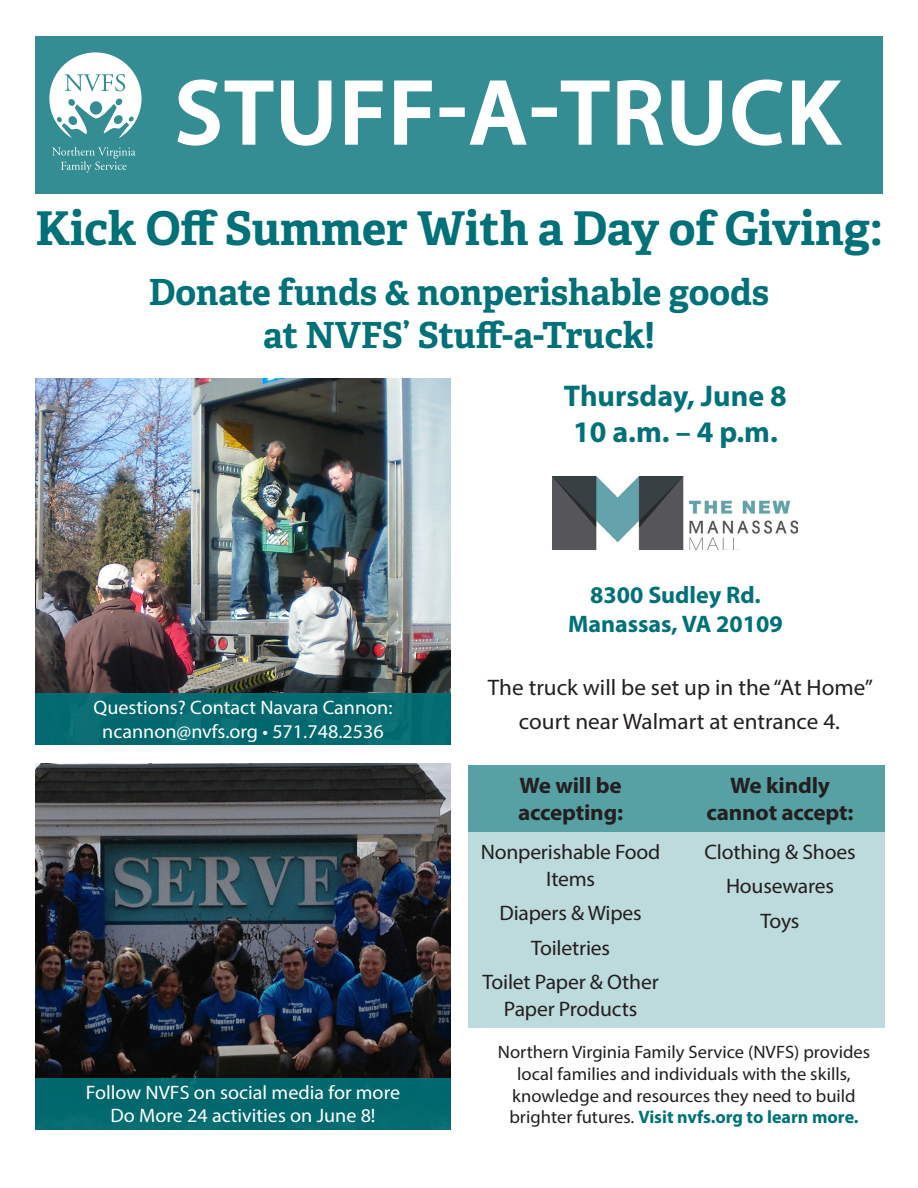
<style>
.page{position:relative;width:918px;height:1188px;background:#fff}
.page>*{position:absolute;margin:0;border:0;box-sizing:border-box;transform-origin:0 0}
.t1{font:600 93px "Myriad Pro";letter-spacing:.02em;color:#fff}
.t2{font:700 46.5px "Adelle Basic";color:#007178}
.t3{font:700 36px "Adelle Basic";color:#007178}
.t4{font:700 30px "Myriad Pro";color:#007178}
.t5{font:700 24px "Myriad Pro";color:#007178}
.t6{font:22.5px/34.5px "Myriad Pro";color:#231f20;text-align:center}
.t7{font:700 22.5px/27px "Myriad Pro";letter-spacing:-.01em;color:#231f20}
.t8{font:21px/27px "Myriad Pro";letter-spacing:-.01em;color:#231f20;text-align:center}
.t9{font:19.5px/23.4px "Myriad Pro";color:#fff;text-align:center}
.t10{font:18px/21.6px "Myriad Pro";color:#231f20;text-align:center}
.s1{font-weight:700;color:#007178}
</style>
<div class="page">
<svg style="left:468px;top:765px;width:417px;height:263px;background:#a3cbcd"></svg>
<img style="left:35px;top:379px;width:416px;height:315px">
<img style="left:35px;top:763px;width:416px;height:315px">
<div style="left:35px;top:36px;width:848px;height:158px;background:#338d93"></div>
<svg style="left:177px;top:79px;width:97px;height:67px"></svg>
<svg style="left:281px;top:80px;width:51px;height:66px"></svg>
<svg style="left:345px;top:80px;width:38px;height:65px"></svg>
<svg style="left:394px;top:80px;width:38px;height:65px"></svg>
<div style="left:440px;top:107px;width:25px;height:10px;border:2px solid #fff"></div>
<svg style="left:469px;top:80px;width:58px;height:65px"></svg>
<div style="left:532px;top:107px;width:25px;height:10px;border:2px solid #fff"></div>
<svg style="left:560px;top:80px;width:50px;height:65px"></svg>
<svg style="left:617px;top:80px;width:47px;height:65px"></svg>
<svg style="left:671px;top:80px;width:52px;height:66px"></svg>
<svg style="left:732px;top:79px;width:51px;height:67px"></svg>
<svg style="left:792px;top:80px;width:51px;height:65px"></svg>
<svg style="left:49px;top:52px;width:93px;height:86px"></svg>
<svg style="left:52px;top:147px;width:84px;height:26px"></svg>
<img style="left:553px;top:477px;width:245px;height:73px">
<div style="left:35px;top:1078px;width:416px;height:52px;background:#01686e"></div>
<div style="left:35px;top:694px;width:416px;height:51px;background:#026970"></div>
<p class="t1" style="left:174px;top:54px;width:667px">STUFF-A-TRUCK</p>
<p class="t2" style="left:35px;top:199px;width:849px">Kick Off Summer With a Day of Giving:</p>
<p class="t3" style="left:149px;top:269px;width:622px">Donate funds &amp; nonperishable goods</p>
<p class="t3" style="left:263px;top:312px;width:393px">at NVFS’ Stuff-a-Truck!</p>
<p class="t4" style="left:564px;top:377px;width:224px">Thursday, June 8</p>
<p class="t4" style="left:573px;top:413px;width:206px">10 a.m. – 4 p.m.</p>
<p class="t9" style="left:93px;top:696px;width:301px">Questions? Contact Navara Cannon:</p>
<p class="t9" style="left:102px;top:719px;width:283px">ncannon@nvfs.org • 571.748.2536</p>
<p class="t9" style="left:86px;top:1080px;width:316px">Follow NVFS on social media for more<br>Do More 24 activities on June 8!</p>
<p class="t5" style="left:590px;top:580px;width:172px">8300 Sudley Rd.</p>
<p class="t5" style="left:568px;top:609px;width:216px">Manassas, VA 20109</p>
<p class="t6" style="left:488px;top:670px;width:387px">The truck will be set up in the “At Home” court near Walmart at entrance 4.</p>
<p class="t7" style="left:518px;top:771px;width:106px">We will be accepting:</p>
<p class="t8" style="left:481px;top:838px;width:181px">Nonperishable Food<br>Items</p>
<p class="t8" style="left:500px;top:899px;width:144px">Diapers &amp; Wipes</p>
<p class="t8" style="left:531px;top:934px;width:81px">Toiletries</p>
<p class="t8" style="left:482px;top:968px;width:178px">Toilet Paper &amp; Other<br>Paper Products</p>
<p class="t7" style="left:707px;top:771px;width:149px;text-align:center">We kindly cannot accept:</p>
<p class="t8" style="left:704px;top:838px;width:153px">Clothing &amp; Shoes</p>
<p class="t8" style="left:726px;top:872px;width:110px">Housewares</p>
<p class="t8" style="left:761px;top:907px;width:40px">Toys</p>
<p class="t10" style="left:498px;top:1041px;width:374px">Northern Virginia Family Service (NVFS) provides local families and individuals with the skills, knowledge and resources they need to build brighter futures. <span class="s1">Visit nvfs.org to learn more.</span></p>
</div>
